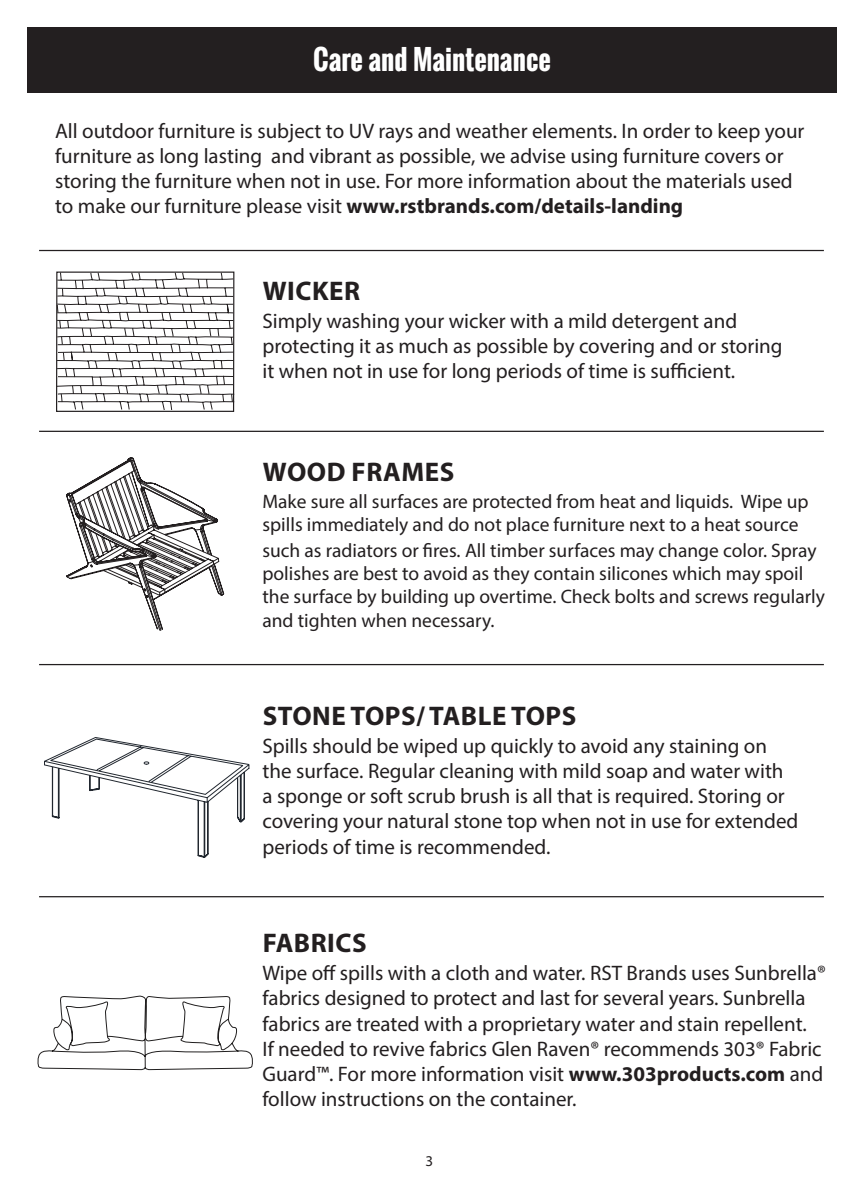
<style>
.page{position:relative;width:864px;height:1188px;background:#fff}
.page>*{position:absolute;margin:0;border:0;box-sizing:border-box;transform-origin:0 0}
.t1{font:700 27px "Myriad Pro";letter-spacing:.02em;color:#231f20}
.t2{font:700 27px "Oswald";color:#fff}
.t3{font:21px/25.2px "Myriad Pro";color:#231f20}
.t4{font:19.5px/23.4px "Myriad Pro";color:#231f20}
.t5{font:15px "Myriad Pro";color:#231f20}
.s1{font-weight:700}
</style>
<div class="page">
<div style="left:27px;top:27px;width:810px;height:66px;background:#231f20"></div>
<hr style="left:39px;top:250px;width:785px;height:1px;background:#231f20">
<hr style="left:39px;top:431px;width:785px;height:1px;background:#231f20">
<hr style="left:39px;top:664px;width:785px;height:1px;background:#231f20">
<hr style="left:39px;top:896px;width:785px;height:1px;background:#231f20">
<svg style="left:56px;top:272px;width:179px;height:139px"></svg>
<svg style="left:44px;top:737px;width:206px;height:121px"></svg>
<svg style="left:37px;top:995px;width:216px;height:75px"></svg>
<svg style="left:66px;top:457px;width:159px;height:174px"></svg>
<p class="t2" style="left:313px;top:39px;width:239px">Care and Maintenance</p>
<p class="t3" style="left:55px;top:118px;width:751px">All outdoor furniture is subject to UV rays and weather elements. In order to keep your furniture as long lasting and vibrant as possible, we advise using furniture covers or storing the furniture when not in use. For more information about the materials used to make our furniture please visit <span class="s1">www.rstbrands.com/details-landing</span></p>
<p class="t1" style="left:263px;top:273px;width:99px">WICKER</p>
<p class="t3" style="left:262px;top:308px;width:522px">Simply washing your wicker with a mild detergent and protecting it as much as possible by covering and or storing it when not in use for long periods of time is sufficient.</p>
<p class="t1" style="left:263px;top:454px;width:193px">WOOD FRAMES</p>
<p class="t4" style="left:262px;top:489px;width:548px">Make sure all surfaces are protected from heat and liquids. Wipe up spills immediately and do not place furniture next to a heat source</p>
<p class="t4" style="left:262px;top:538px;width:564px">such as radiators or fires. All timber surfaces may change color. Spray polishes are best to avoid as they contain silicones which may spoil the surface by building up overtime. Check bolts and screws regularly and tighten when necessary.</p>
<p class="t1" style="left:263px;top:698px;width:315px">STONE TOPS/ TABLE TOPS</p>
<p class="t3" style="left:262px;top:733px;width:538px">Spills should be wiped up quickly to avoid any staining on the surface. Regular cleaning with mild soap and water with a sponge or soft scrub brush is all that is required. Storing or covering your natural stone top when not in use for extended periods of time is recommended.</p>
<p class="t1" style="left:263px;top:925px;width:106px">FABRICS</p>
<p class="t3" style="left:262px;top:960px;width:565px">Wipe off spills with a cloth and water. RST Brands uses Sunbrella® fabrics designed to protect and last for several years. Sunbrella fabrics are treated with a proprietary water and stain repellent.<br>If needed to revive fabrics Glen Raven® recommends 303® Fabric Guard™. For more information visit <span class="s1">www.303products.com</span> and follow instructions on the container.</p>
<p class="t5" style="left:426px;top:1151px;width:9px">3</p>
</div>
